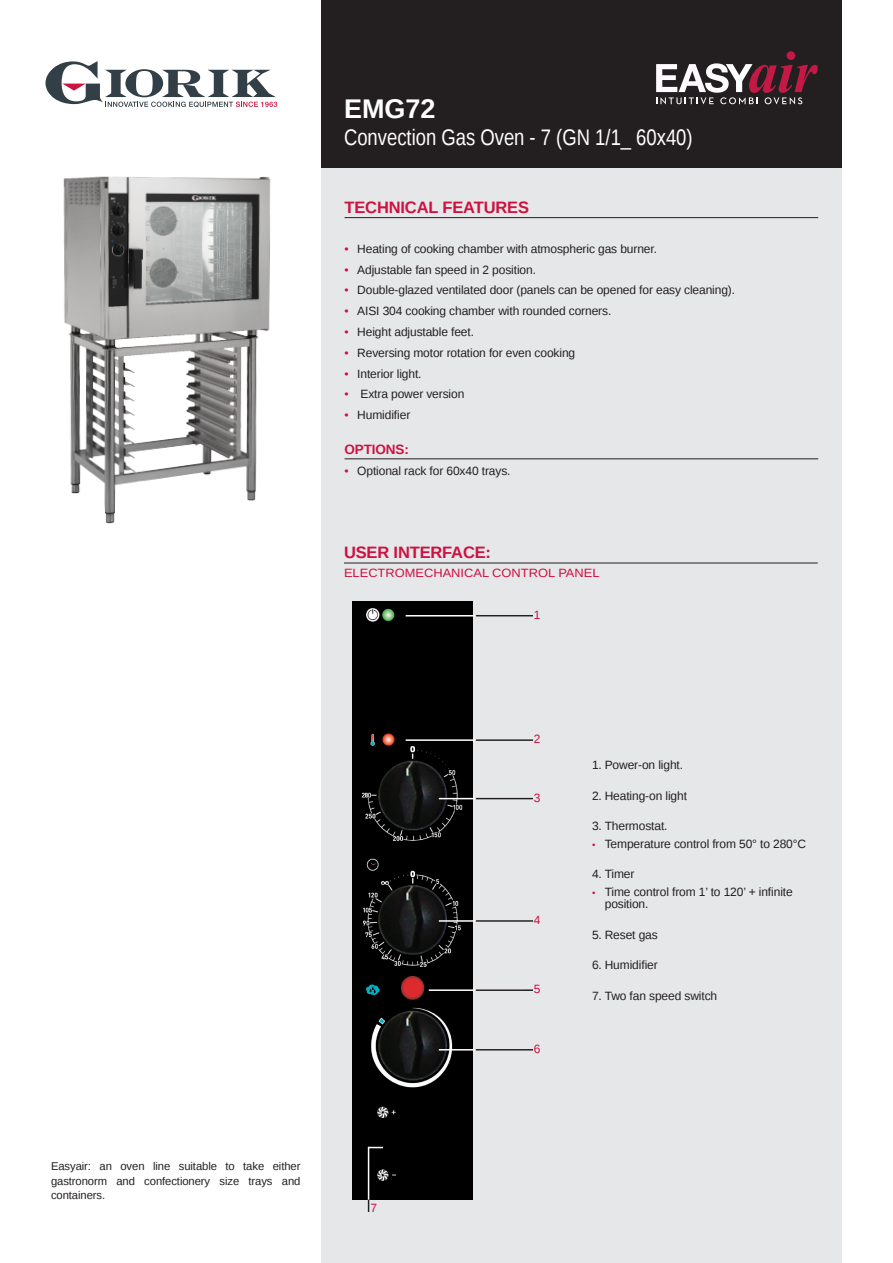
<style>
.page{position:relative;width:893px;height:1263px;background:#fff}
.page>*{position:absolute;margin:0;border:0;box-sizing:border-box;transform-origin:0 0}
.CODICE{font:700 27px "Liberation Sans";color:#fff}
.CODICE-2{font:22.5px "Liberation Sans Narrow";color:#fff}
.Titolo-IT{font:700 16.5px "Liberation Sans";letter-spacing:-.01em;color:#cd1141}
.Titolo-IT-2{font:700 13.5px "Liberation Sans";letter-spacing:-.01em;color:#cd1141}
.Caratteristiche_-_IT{font:12px/12px "Liberation Sans";letter-spacing:-.01em;color:#231f20}
.Patent_testo_-_IT{font:12px "Liberation Sans";color:#cd1141;scale:1.07 1}
.Patent_testo_-_IT-2{font:12px "Liberation Sans";color:#cd1141}
.Patent_testo_-_IT-3{font:11.25px/14.4px "Liberation Sans";letter-spacing:-.005em;color:#231f20;text-align:justify}
.s1{color:#cd1141}
.s2{font-family:"Myriad Pro";color:#cd1141}
</style>
<div class="page">
<div style="left:322px;top:0;width:520px;height:168px;background:#231f20"></div>
<svg style="left:656px;top:51px;width:162px;height:53px"></svg>
<div style="left:322px;top:168px;width:520px;height:1095px;background:#e6e7e9"></div>
<img style="left:63px;top:176px;width:208px;height:348px">
<svg style="left:45px;top:61px;width:232px;height:46px"></svg>
<img style="left:352px;top:602px;width:121px;height:597px">
<hr style="left:406px;top:615px;width:127px;height:1px;background:#fff">
<hr style="left:368px;top:1147px;width:1px;height:65px;background:#fff">
<hr style="left:439px;top:798px;width:94px;height:1px;background:#fff">
<hr style="left:406px;top:739px;width:127px;height:2px;background:#fff">
<hr style="left:439px;top:920px;width:94px;height:2px;background:#fff">
<hr style="left:439px;top:1049px;width:94px;height:1px;background:#fff">
<hr style="left:476px;top:615px;width:57px;height:1px;background:#231f20">
<hr style="left:476px;top:739px;width:57px;height:2px;background:#231f20">
<hr style="left:476px;top:798px;width:57px;height:1px;background:#231f20">
<hr style="left:476px;top:920px;width:57px;height:2px;background:#231f20">
<hr style="left:476px;top:1049px;width:57px;height:1px;background:#231f20">
<svg style="left:368px;top:1199px;width:1px;height:13px"></svg>
<svg style="left:369px;top:1147px;width:14px;height:1px"></svg>
<hr style="left:429px;top:989px;width:94px;height:2px;background:#fff">
<hr style="left:476px;top:989px;width:57px;height:2px;background:#231f20">
<hr style="left:345px;top:217px;width:473px;height:1px;background:#231f20">
<hr style="left:345px;top:458px;width:473px;height:1px;background:#231f20">
<hr style="left:344px;top:563px;width:474px;height:1px;background:#231f20">
<p class="CODICE" style="left:344px;top:90px;width:93px">EMG72</p>
<p class="CODICE-2" style="left:344px;top:124px;width:350px">Convection Gas Oven - 7 (GN 1/1_ 60x40)</p>
<p class="Titolo-IT" style="left:345px;top:196px;width:186px">TECHNICAL FEATURES</p>
<p class="Caratteristiche_-_IT" style="left:345px;top:243px;width:314px"><span class="s1">•</span> Heating of cooking chamber with atmospheric gas burner.</p>
<p class="Caratteristiche_-_IT" style="left:345px;top:264px;width:193px"><span class="s1">•</span> Adjustable fan speed in 2 position.</p>
<p class="Caratteristiche_-_IT" style="left:345px;top:285px;width:392px"><span class="s1">•</span> Double-glazed ventilated door (panels can be opened for easy cleaning).</p>
<p class="Caratteristiche_-_IT" style="left:345px;top:306px;width:268px"><span class="s1">•</span> AISI 304 cooking chamber with rounded corners.</p>
<p class="Caratteristiche_-_IT" style="left:345px;top:326px;width:131px"><span class="s1">•</span> Height adjustable feet.</p>
<p class="Caratteristiche_-_IT" style="left:345px;top:347px;width:232px"><span class="s1">•</span> Reversing motor rotation for even cooking</p>
<p class="Caratteristiche_-_IT" style="left:345px;top:368px;width:79px"><span class="s1">•</span> Interior light.</p>
<p class="Caratteristiche_-_IT" style="left:345px;top:389px;width:121px"><span class="s1">•</span> Extra power version</p>
<p class="Caratteristiche_-_IT" style="left:345px;top:409px;width:67px"><span class="s1">•</span> Humidifier</p>
<p class="Titolo-IT-2" style="left:345px;top:440px;width:66px">OPTIONS:</p>
<p class="Caratteristiche_-_IT" style="left:345px;top:465px;width:168px"><span class="s1">•</span> Optional rack for 60x40 trays.</p>
<p class="Titolo-IT" style="left:344px;top:541px;width:149px">USER INTERFACE:</p>
<p class="Patent_testo_-_IT" style="left:344px;top:566px;width:240px">ELECTROMECHANICAL CONTROL PANEL</p>
<p class="Patent_testo_-_IT-2" style="left:534px;top:608px;width:8px">1</p>
<p class="Patent_testo_-_IT-3" style="left:51px;top:1159px;width:251px">Easyair: an oven line suitable to take either gastronorm and confectionery size trays and containers.</p>
<p class="Patent_testo_-_IT-2" style="left:370px;top:1200px;width:8px">7</p>
<p class="Patent_testo_-_IT-2" style="left:534px;top:732px;width:8px">2</p>
<p class="Patent_testo_-_IT-2" style="left:534px;top:791px;width:8px">3</p>
<p class="Patent_testo_-_IT-2" style="left:534px;top:913px;width:8px">4</p>
<p class="Patent_testo_-_IT-2" style="left:534px;top:982px;width:8px">5</p>
<p class="Patent_testo_-_IT-2" style="left:534px;top:1042px;width:8px">6</p>
<p class="Caratteristiche_-_IT" style="left:592px;top:759px;width:93px">1. Power-on light.</p>
<p class="Caratteristiche_-_IT" style="left:592px;top:790px;width:97px">2. Heating-on light</p>
<p class="Caratteristiche_-_IT" style="left:592px;top:820px;width:77px">3. Thermostat.</p>
<p class="Caratteristiche_-_IT" style="left:592px;top:838px;width:216px"><span class="s2">•</span> Temperature control from 50° to 280°C</p>
<p class="Caratteristiche_-_IT" style="left:592px;top:868px;width:44px">4. Timer</p>
<p class="Caratteristiche_-_IT" style="left:605px;top:886px;width:189px;text-indent:-13px"><span class="s2">•</span> Time control from 1’ to 120’ + infinite position.</p>
<p class="Caratteristiche_-_IT" style="left:592px;top:929px;width:67px">5. Reset gas</p>
<p class="Caratteristiche_-_IT" style="left:592px;top:959px;width:67px">6. Humidifier</p>
<p class="Caratteristiche_-_IT" style="left:592px;top:990px;width:127px">7. Two fan speed switch</p>
</div>
